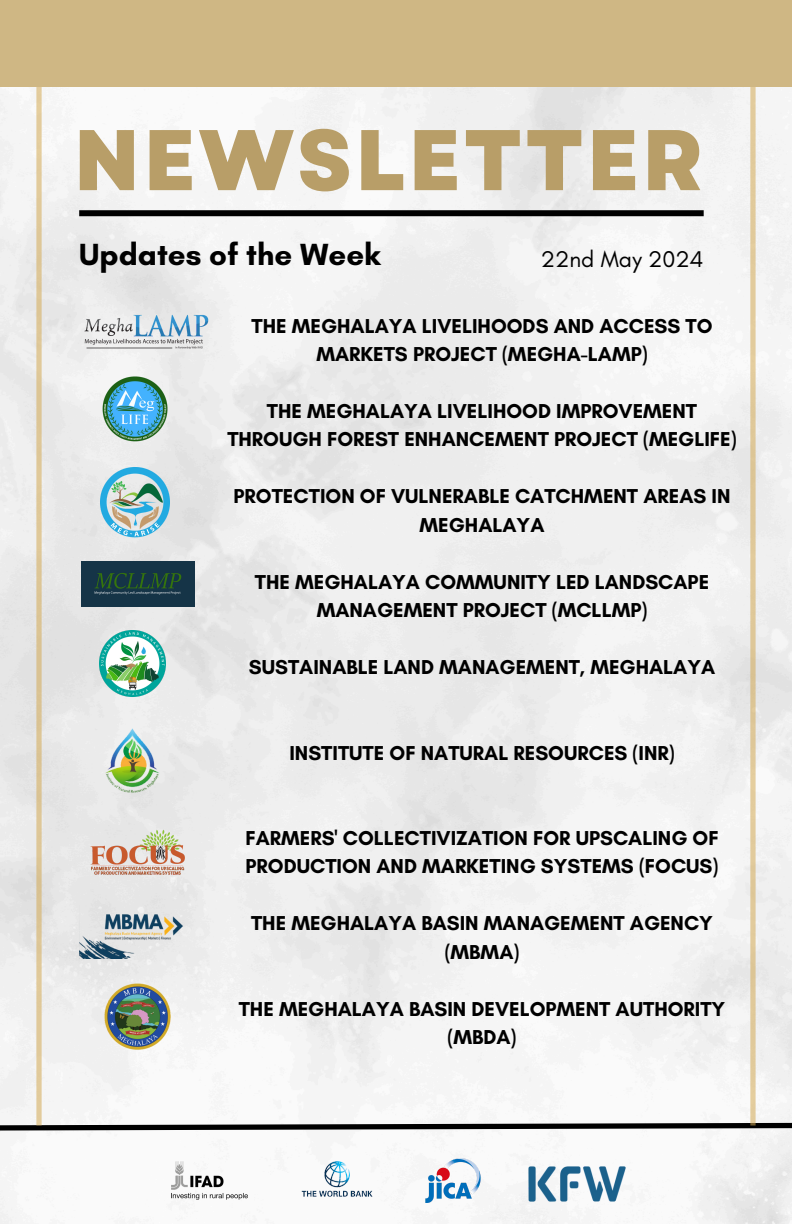
<style>
.page{position:relative;width:792px;height:1224px;background:#fff}
.page>*{position:absolute;margin:0;border:0;box-sizing:border-box;transform-origin:0 0}
.t1{font:800 85.8px "Garet";letter-spacing:.035em;color:#b89e68}
.t2{font:700 31.2px "Glacial Indifference";color:#000}
.t3{font:23.2px "Glacial Indifference";color:#000}
.t4{font:700 20.5px/28.5px "Glacial Indifference";color:#000;text-align:center}
</style>
<div class="page">
<img style="left:0;top:87px;width:792px;height:1137px">
<div style="left:79px;top:210px;width:625px;height:6px;background:#000"></div>
<svg style="left:0;top:1120px;width:792px;height:13px"></svg>
<img style="left:104px;top:983px;width:67px;height:67px">
<img style="left:79px;top:905px;width:116px;height:54px">
<img style="left:72px;top:823px;width:131px;height:59px">
<img style="left:93px;top:720px;width:79px;height:79px">
<img style="left:297px;top:1151px;width:80px;height:60px">
<img style="left:426px;top:1158px;width:54px;height:45px">
<img style="left:171px;top:1158px;width:78px;height:45px">
<img style="left:82px;top:561px;width:113px;height:45px">
<img style="left:79px;top:314px;width:134px;height:37px">
<div style="left:36px;top:79px;width:6px;height:1047px;background:#dec798"></div>
<div style="left:750px;top:79px;width:6px;height:1047px;background:#e0c99a"></div>
<div style="left:0;top:0;width:792px;height:87px;background:#cfb784"></div>
<img style="left:100px;top:375px;width:69px;height:69px">
<img style="left:528px;top:1167px;width:98px;height:34px">
<img style="left:101px;top:468px;width:69px;height:69px">
<img style="left:99px;top:630px;width:67px;height:67px">
<h1 class="t1" style="left:73px;top:98px;width:632px">NEWSLETTER</h1>
<p class="t2" style="left:79px;top:235px;width:303px">Updates of the Week</p>
<p class="t3" style="left:541px;top:245px;width:164px">22nd May 2024</p>
<p class="t4" style="left:252px;top:311px;width:463px">THE MEGHALAYA LIVELIHOODS AND ACCESS TO<br>MARKETS PROJECT (MEGHA-LAMP)</p>
<p class="t4" style="left:227px;top:397px;width:511px">THE MEGHALAYA LIVELIHOOD IMPROVEMENT<br>THROUGH FOREST ENHANCEMENT PROJECT (MEGLIFE)</p>
<p class="t4" style="left:234px;top:482px;width:498px">PROTECTION OF VULNERABLE CATCHMENT AREAS IN<br>MEGHALAYA</p>
<p class="t4" style="left:255px;top:567px;width:456px">THE MEGHALAYA COMMUNITY LED LANDSCAPE<br>MANAGEMENT PROJECT (MCLLMP)</p>
<p class="t4" style="left:249px;top:653px;width:468px">SUSTAINABLE LAND MANAGEMENT, MEGHALAYA</p>
<p class="t4" style="left:289px;top:738px;width:387px">INSTITUTE OF NATURAL RESOURCES (INR)</p>
<p class="t4" style="left:245px;top:824px;width:475px;text-align:left">FARMERS' COLLECTIVIZATION FOR UPSCALING OF<br>PRODUCTION AND MARKETING SYSTEMS (FOCUS)</p>
<p class="t4" style="left:251px;top:909px;width:463px">THE MEGHALAYA BASIN MANAGEMENT AGENCY (MBMA)</p>
<p class="t4" style="left:239px;top:994px;width:488px">THE MEGHALAYA BASIN DEVELOPMENT AUTHORITY (MBDA)</p>
</div>
